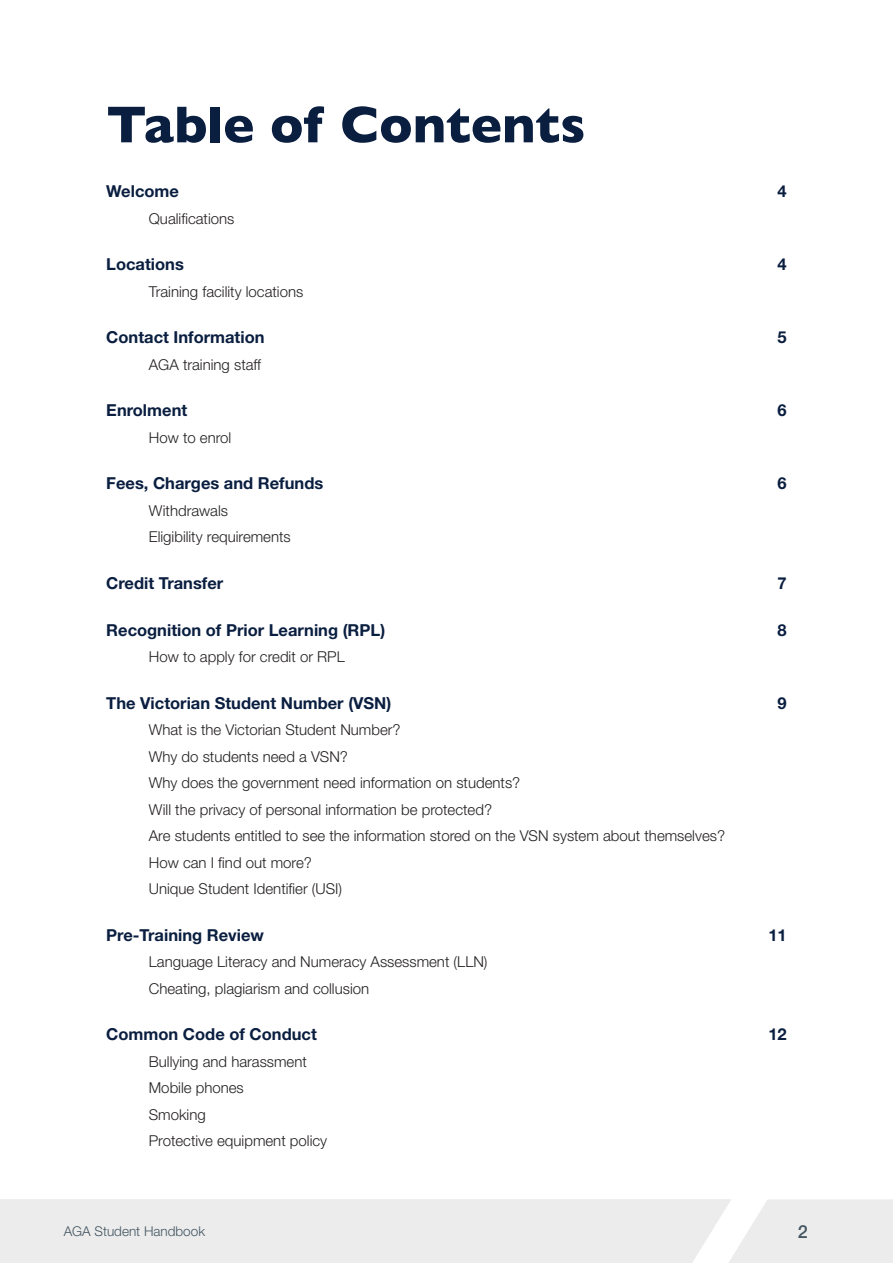
<style>
.page{position:relative;width:893px;height:1263px;background:#fff}
.page>*{position:absolute;margin:0;border:0;box-sizing:border-box;transform-origin:0 0}
._1__Heading{font:700 52.5px "Gill Sans";color:#0a1e40}
.t1{font:500 18px "Helvetica Neue LT Std";color:#435660}
.t2{font:700 16.5px "Helvetica Neue LT Std";color:#0a1e40}
.t3{font:300 15px "Helvetica Neue LT Std";color:#231f20}
.t4{font:300 13.5px "Helvetica Neue LT Std";color:#435660}
</style>
<div class="page">
<div style="left:0;top:1199px;width:715px;height:64px;background:#ececed"></div>
<svg style="left:715px;top:1199px;width:178px;height:64px"></svg>
<p class="_1__Heading" style="left:106px;top:83px;width:481px">Table of Contents</p>
<p class="t2" style="left:106px;top:181px;width:74px">Welcome</p>
<p class="t2" style="left:777px;top:181px;width:11px">4</p>
<p class="t3" style="left:149px;top:209px;width:87px">Qualifications</p>
<p class="t2" style="left:106px;top:254px;width:79px">Locations</p>
<p class="t2" style="left:777px;top:254px;width:11px">4</p>
<p class="t3" style="left:149px;top:282px;width:156px">Training facility locations</p>
<p class="t2" style="left:106px;top:327px;width:160px">Contact Information</p>
<p class="t2" style="left:777px;top:327px;width:11px">5</p>
<p class="t3" style="left:149px;top:355px;width:114px">AGA training staff</p>
<p class="t2" style="left:106px;top:400px;width:82px">Enrolment</p>
<p class="t2" style="left:777px;top:400px;width:11px">6</p>
<p class="t3" style="left:149px;top:428px;width:84px">How to enrol</p>
<p class="t2" style="left:106px;top:473px;width:218px">Fees, Charges and Refunds</p>
<p class="t2" style="left:777px;top:473px;width:11px">6</p>
<p class="t3" style="left:149px;top:501px;width:81px">Withdrawals</p>
<p class="t3" style="left:149px;top:528px;width:143px">Eligibility requirements</p>
<p class="t2" style="left:106px;top:573px;width:119px">Credit Transfer</p>
<p class="t2" style="left:777px;top:573px;width:11px">7</p>
<p class="t2" style="left:106px;top:619px;width:280px">Recognition of Prior Learning (RPL)</p>
<p class="t2" style="left:777px;top:619px;width:11px">8</p>
<p class="t3" style="left:149px;top:647px;width:197px">How to apply for credit or RPL</p>
<p class="t2" style="left:106px;top:692px;width:287px">The Victorian Student Number (VSN)</p>
<p class="t2" style="left:777px;top:692px;width:11px">9</p>
<p class="t3" style="left:149px;top:720px;width:253px">What is the Victorian Student Number?</p>
<p class="t3" style="left:149px;top:747px;width:201px">Why do students need a VSN?</p>
<p class="t3" style="left:149px;top:773px;width:373px">Why does the government need information on students?</p>
<p class="t3" style="left:149px;top:800px;width:345px">Will the privacy of personal information be protected?</p>
<p class="t3" style="left:149px;top:826px;width:578px">Are students entitled to see the information stored on the VSN system about themselves?</p>
<p class="t3" style="left:149px;top:853px;width:165px">How can I find out more?</p>
<p class="t3" style="left:149px;top:879px;width:195px">Unique Student Identifier (USI)</p>
<p class="t2" style="left:106px;top:924px;width:159px">Pre-Training Review</p>
<p class="t2" style="left:768px;top:924px;width:20px">11</p>
<p class="t3" style="left:149px;top:952px;width:340px">Language Literacy and Numeracy Assessment (LLN)</p>
<p class="t3" style="left:149px;top:979px;width:222px">Cheating, plagiarism and collusion</p>
<p class="t2" style="left:106px;top:1024px;width:212px">Common Code of Conduct</p>
<p class="t2" style="left:768px;top:1024px;width:20px">12</p>
<p class="t3" style="left:149px;top:1052px;width:160px">Bullying and harassment</p>
<p class="t3" style="left:149px;top:1079px;width:97px">Mobile phones</p>
<p class="t3" style="left:149px;top:1105px;width:58px">Smoking</p>
<p class="t3" style="left:149px;top:1132px;width:180px">Protective equipment policy</p>
<p class="t4" style="left:64px;top:1223px;width:143px">AGA Student Handbook</p>
<p class="t1" style="left:798px;top:1220px;width:12px">2</p>
</div>
